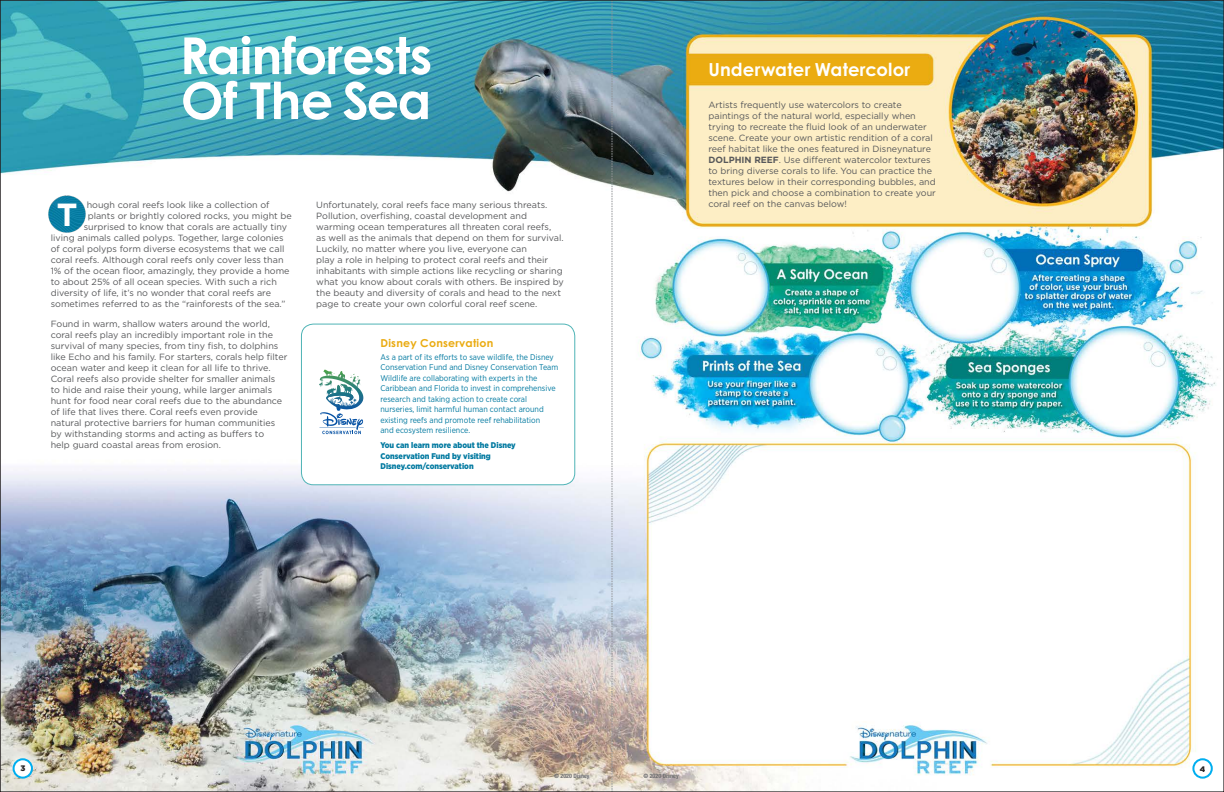
<style>
.page{position:relative;width:1224px;height:792px;background:#fff}
.page>*{position:absolute;margin:0;border:0;box-sizing:border-box;transform-origin:0 0}
.new_BODY{font:700 51px/45px "Century Gothic";letter-spacing:-.01em;color:#fff}
.BODY{font:700 32px "Gotham";color:#fff}
.DOL-ACTIVITY_DIR_HEA{font:700 18px "Century Gothic";letter-spacing:.01em;color:#fff}
.new_SUBHEAD{font:700 11px "Century Gothic";letter-spacing:.02em;color:#eaab11}
.DOL-ACTIVITY_DIR{font:9px/11px "Gotham";color:#57585a}
.RESOURCES{font:8.2px/10.5px "Gotham Narrow";color:#0079a0}
.RESOURCES-2{font:900 8.2px/10.5px "Gotham Narrow";color:#0079a0}
.t1{font:900 8px "Gotham";color:#231f20}
.t2{font:700 condensed 6px "Helvetica Neue";color:#6b6b6e}
.s1{font-weight:700}
</style>
<div class="page">
<img style="left:2px;top:2px;width:1220px;height:788px">
<p class="new_BODY" style="left:180px;top:32px;width:254px">Rainforests<br>Of The Sea</p>
<p class="BODY" style="left:57px;top:194px;width:22px">T</p>
<p class="DOL-ACTIVITY_DIR" style="left:87px;top:199px;width:184px">hough coral reefs look like a collection of</p>
<p class="DOL-ACTIVITY_DIR" style="left:88px;top:210px;width:206px">plants or brightly colored rocks, you might be</p>
<p class="DOL-ACTIVITY_DIR" style="left:84px;top:221px;width:205px">surprised to know that corals are actually tiny</p>
<p class="DOL-ACTIVITY_DIR" style="left:51px;top:232px;width:234px">living animals called polyps. Together, large colonies</p>
<p class="DOL-ACTIVITY_DIR" style="left:51px;top:243px;width:235px">of coral polyps form diverse ecosystems that we call</p>
<p class="DOL-ACTIVITY_DIR" style="left:51px;top:254px;width:234px">coral reefs. Although coral reefs only cover less than</p>
<p class="DOL-ACTIVITY_DIR" style="left:51px;top:265px;width:240px">1% of the ocean floor, amazingly, they provide a home</p>
<p class="DOL-ACTIVITY_DIR" style="left:51px;top:276px;width:228px">to about 25% of all ocean species. With such a rich</p>
<p class="DOL-ACTIVITY_DIR" style="left:51px;top:287px;width:222px">diversity of life, it’s no wonder that coral reefs are</p>
<p class="DOL-ACTIVITY_DIR" style="left:51px;top:298px;width:236px">sometimes referred to as the “rainforests of the sea.”</p>
<p class="DOL-ACTIVITY_DIR" style="left:51px;top:318px;width:238px">Found in warm, shallow waters around the world, coral reefs play an incredibly important role in the survival of many species, from tiny fish, to dolphins like Echo and his family. For starters, corals help filter ocean water and keep it clean for all life to thrive.<br>Coral reefs also provide shelter for smaller animals<br>to hide and raise their young, while larger animals hunt for food near coral reefs due to the abundance of life that lives there. Coral reefs even provide natural protective barriers for human communities by withstanding storms and acting as buffers to<br>help guard coastal areas from erosion.</p>
<p class="DOL-ACTIVITY_DIR" style="left:316px;top:199px;width:249px">Unfortunately, coral reefs face many serious threats.<br>Pollution, overfishing, coastal development and warming ocean temperatures all threaten coral reefs,<br>as well as the animals that depend on them for survival.<br>Luckily, no matter where you live, everyone can<br>play a role in helping to protect coral reefs and their inhabitants with simple actions like recycling or sharing what you know about corals with others. Be inspired by the beauty and diversity of corals and head to the next page to create your own colorful coral reef scene.</p>
<p class="new_SUBHEAD" style="left:380px;top:336px;width:114px">Disney Conservation</p>
<p class="RESOURCES" style="left:380px;top:352px;width:179px">As a part of its efforts to save wildlife, the Disney Conservation Fund and Disney Conservation Team Wildlife are collaborating with experts in the Caribbean and Florida to invest in comprehensive research and taking action to create coral nurseries, limit harmful human contact around existing reefs and promote reef rehabilitation<br>and ecosystem resilience.</p>
<p class="RESOURCES-2" style="left:380px;top:440px;width:137px">You can learn more about the Disney<br>Conservation Fund by visiting<br>Disney.com/conservation</p>
<p class="DOL-ACTIVITY_DIR_HEA" style="left:708px;top:59px;width:203px">Underwater Watercolor</p>
<p class="DOL-ACTIVITY_DIR" style="left:708px;top:99px;width:229px">Artists frequently use watercolors to create paintings of the natural world, especially when trying to recreate the fluid look of an underwater scene. Create your own artistic rendition of a coral reef habitat like the ones featured in Disneynature <span class="s1">DOLPHIN REEF</span>. Use different watercolor textures to bring diverse corals to life. You can practice the textures below in their corresponding bubbles, and then pick and choose a combination to create your coral reef on the canvas below!</p>
<p class="t1" style="left:20px;top:763px;width:6px">3</p>
<p class="t1" style="left:1200px;top:763px;width:7px">4</p>
<p class="t2" style="left:554px;top:773px;width:37px">© 2020 Disney</p>
<p class="t2" style="left:644px;top:773px;width:37px">© 2020 Disney</p>
</div>
